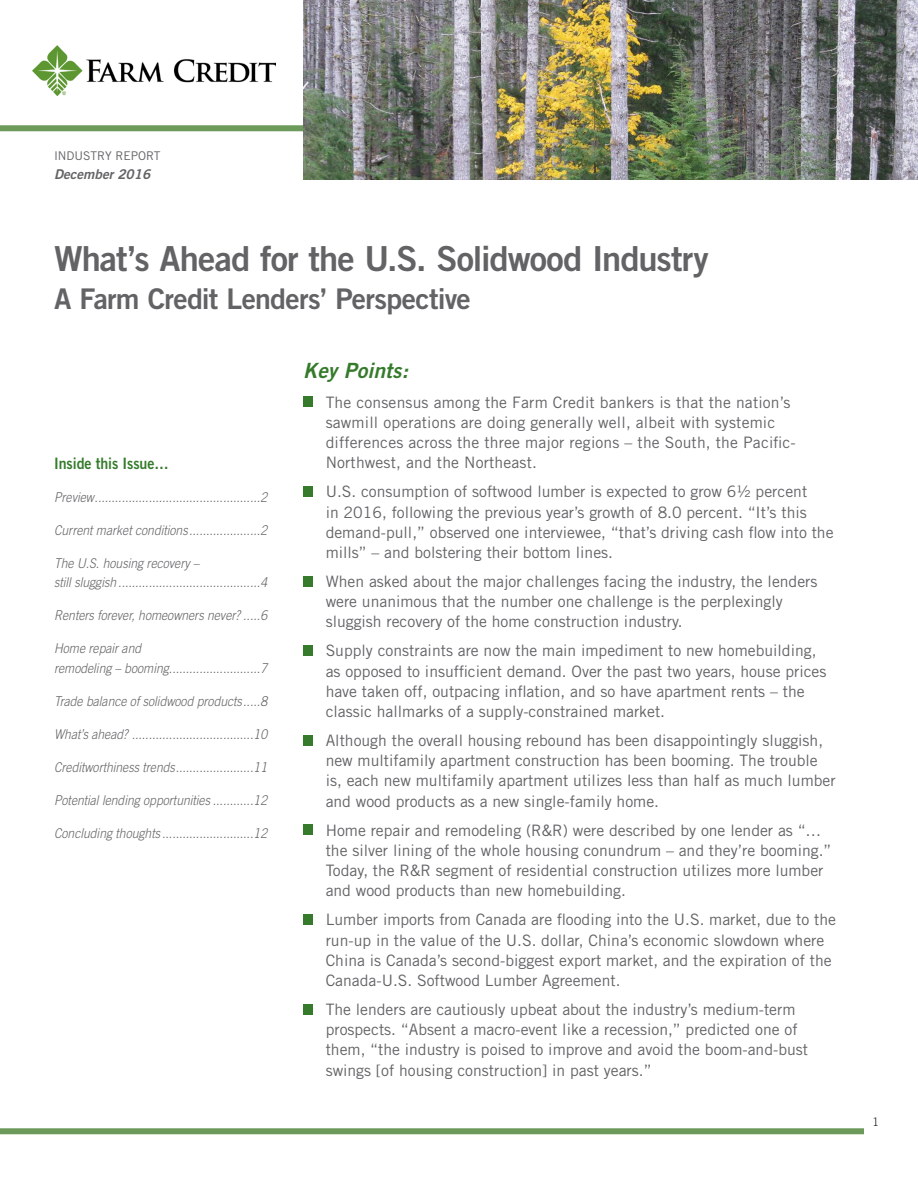
<style>
.page{position:relative;width:918px;height:1188px;background:#fff}
.page>*{position:absolute;margin:0;border:0;box-sizing:border-box;transform-origin:0 0}
.Header_main{font:34.5px "Trade Gothic Bold Two";letter-spacing:-.025em;color:#636265}
.Subhead_main{font:28.5px "Trade Gothic Bold Two";letter-spacing:-.025em;color:#636265}
.Green_KED_Section_Hd{font:italic 21px "Trade Gothic Bold Two";letter-spacing:.005em;color:#357b2b}
.Key_Points_bullets{font:15.75px/20.2px "Trade Gothic";color:#636265}
.t1{font:15.75px "Trade Gothic Bold Two";letter-spacing:-.005em;color:#357b2b;scale:.9 1}
.t2{font:italic 300 13.5px/19.5px "Trade Gothic";color:#636265;scale:.9 1}
.t3{font:italic 13.5px "Trade Gothic Bold Two";color:#636265}
.t4{font:12px "Trade Gothic";color:#636265}
.t5{font:300 11.7px "Trade Gothic";color:#231f20}
</style>
<div class="page">
<div style="left:0;top:125px;width:321px;height:6px;background:#6c9a5a"></div>
<img style="left:303px;top:0;width:615px;height:179px">
<div style="left:303px;top:397px;width:10px;height:10px;background:#357b2b"></div>
<div style="left:303px;top:486px;width:10px;height:10px;background:#357b2b"></div>
<div style="left:303px;top:576px;width:10px;height:10px;background:#357b2b"></div>
<div style="left:303px;top:645px;width:10px;height:11px;background:#357b2b"></div>
<div style="left:303px;top:735px;width:10px;height:10px;background:#357b2b"></div>
<div style="left:303px;top:825px;width:10px;height:10px;background:#357b2b"></div>
<div style="left:303px;top:914px;width:10px;height:10px;background:#357b2b"></div>
<div style="left:303px;top:1004px;width:10px;height:10px;background:#357b2b"></div>
<img style="left:33px;top:45px;width:242px;height:51px">
<div style="left:0;top:1128px;width:864px;height:6px;background:#6c9a5a"></div>
<p class="t4" style="left:54px;top:148px;width:108px">INDUSTRY REPORT</p>
<p class="t3" style="left:54px;top:166px;width:98px">December 2016</p>
<p class="Header_main" style="left:54px;top:237px;width:656px">What’s Ahead for the U.S. Solidwood Industry</p>
<p class="Subhead_main" style="left:54px;top:281px;width:418px">A Farm Credit Lenders’ Perspective</p>
<p class="t1" style="left:54px;top:453px;width:129px">Inside this Issue…</p>
<p class="t2" style="left:54px;top:487px;width:238px">Preview.................................................2</p>
<p class="t2" style="left:54px;top:520px;width:238px">Current market conditions .....................2</p>
<p class="t2" style="left:54px;top:553px;width:238px">The U.S. housing recovery –<br>still sluggish ..........................................4</p>
<p class="t2" style="left:54px;top:606px;width:238px">Renters forever, homeowners never? .....6</p>
<p class="t2" style="left:54px;top:639px;width:238px">Home repair and<br>remodeling – booming...........................7</p>
<p class="t2" style="left:54px;top:691px;width:238px">Trade balance of solidwood products.....8</p>
<p class="t2" style="left:54px;top:724px;width:238px">What’s ahead? ....................................10</p>
<p class="t2" style="left:54px;top:757px;width:238px">Creditworthiness trends.......................11</p>
<p class="t2" style="left:54px;top:790px;width:238px">Potential lending opportunities ............12</p>
<p class="t2" style="left:54px;top:823px;width:238px">Concluding thoughts ...........................12</p>
<p class="Green_KED_Section_Hd" style="left:303px;top:358px;width:106px">Key Points:</p>
<p class="Key_Points_bullets" style="left:326px;top:392px;width:472px">The consensus among the Farm Credit bankers is that the nation’s sawmill operations are doing generally well, albeit with systemic differences across the three major regions – the South, the Pacific-Northwest, and the Northeast.</p>
<p class="Key_Points_bullets" style="left:326px;top:481px;width:509px">U.S. consumption of softwood lumber is expected to grow 6½ percent<br>in 2016, following the previous year’s growth of 8.0 percent. “It’s this demand-pull,” observed one interviewee, “that’s driving cash flow into the mills” – and bolstering their bottom lines.</p>
<p class="Key_Points_bullets" style="left:326px;top:571px;width:493px">When asked about the major challenges facing the industry, the lenders were unanimous that the number one challenge is the perplexingly sluggish recovery of the home construction industry.</p>
<p class="Key_Points_bullets" style="left:326px;top:640px;width:502px">Supply constraints are now the main impediment to new homebuilding, as opposed to insufficient demand. Over the past two years, house prices have taken off, outpacing inflation, and so have apartment rents – the classic hallmarks of a supply-constrained market.</p>
<p class="Key_Points_bullets" style="left:326px;top:730px;width:512px">Although the overall housing rebound has been disappointingly sluggish, new multifamily apartment construction has been booming. The trouble is, each new multifamily apartment utilizes less than half as much lumber and wood products as a new single-family home.</p>
<p class="Key_Points_bullets" style="left:326px;top:820px;width:507px">Home repair and remodeling (R&amp;R) were described by one lender as “… the silver lining of the whole housing conundrum – and they’re booming.” Today, the R&amp;R segment of residential construction utilizes more lumber and wood products than new homebuilding.</p>
<p class="Key_Points_bullets" style="left:326px;top:909px;width:512px">Lumber imports from Canada are flooding into the U.S. market, due to the run-up in the value of the U.S. dollar, China’s economic slowdown where China is Canada’s second-biggest export market, and the expiration of the Canada-U.S. Softwood Lumber Agreement.</p>
<p class="Key_Points_bullets" style="left:326px;top:999px;width:484px">The lenders are cautiously upbeat about the industry’s medium-term prospects. “Absent a macro-event like a recession,” predicted one of them, “the industry is poised to improve and avoid the boom-and-bust swings [of housing construction] in past years.”</p>
<p class="t5" style="left:873px;top:1115px;width:8px">1</p>
</div>
